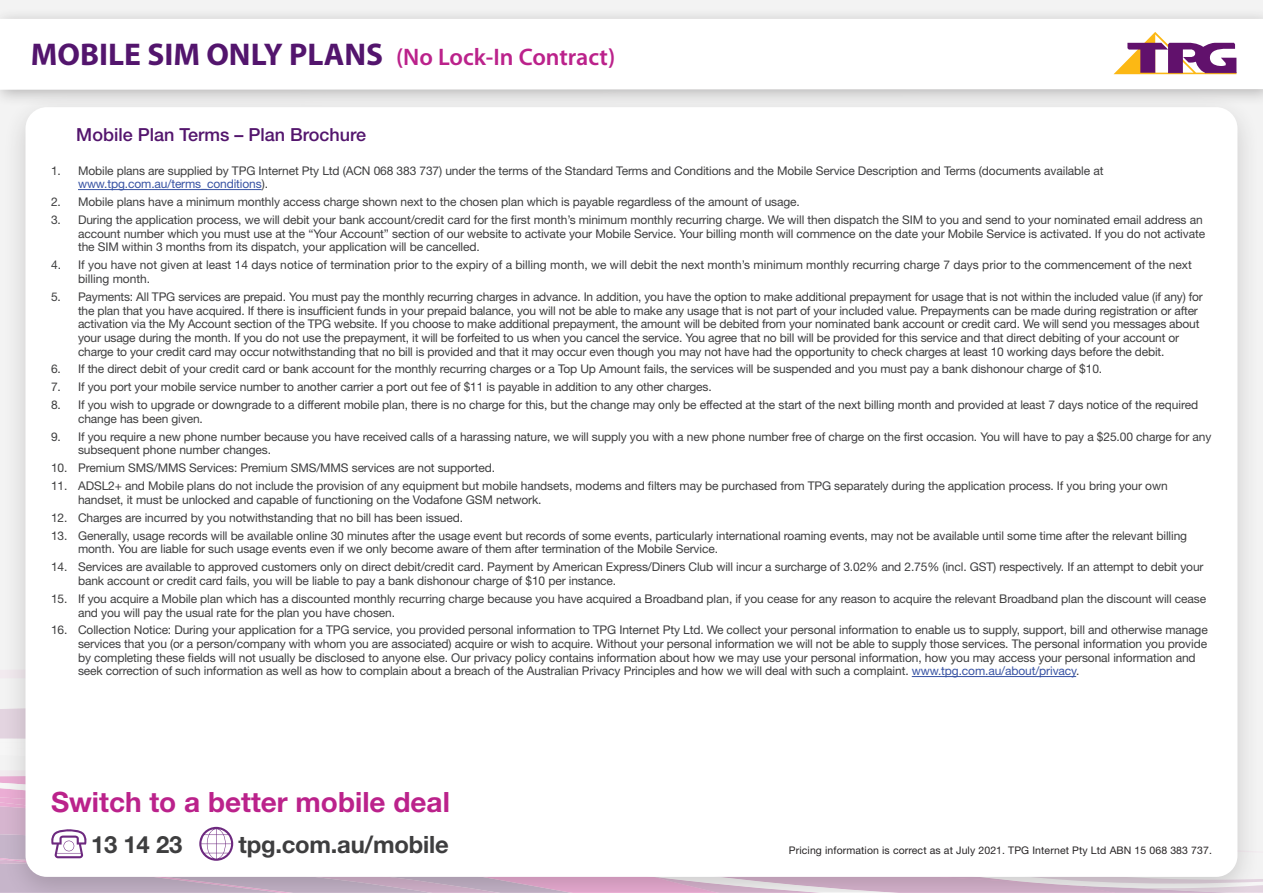
<style>
.page{position:relative;width:1263px;height:893px;background:#fff}
.page>*{position:absolute;margin:0;border:0;box-sizing:border-box;transform-origin:0 0}
.t1{font:700 28.05px "Helvetica Neue LT Std";color:#bb228b}
.t2{font:600 24px "Myriad Pro";color:#bb228b}
.t3{font:700 23.85px "Helvetica Neue LT Std";letter-spacing:-.01em;color:#3e3e3f}
.t4{font:500 18px "Helvetica Neue LT Std";color:#53156d}
.t5{font:12px/13.6px "Helvetica Neue LT Std";letter-spacing:-.01em;color:#3e3e3f}
.t6{font:10.5px "Helvetica Neue LT Std";letter-spacing:.01em;color:#282526}
.s1{font-weight:700;font-size:31.5px;color:#53156d}
.s2{color:#3853a3}
</style>
<div class="page">
<div style="left:2px;top:92px;width:1259px;height:801px;background:#231f20;opacity:.2"></div>
<div style="left:26px;top:107px;width:1211px;height:770px;background:#fff;border-radius:21px"></div>
<div style="left:0;top:8px;width:1263px;height:99px;background:#231f20;opacity:.3"></div>
<svg style="left:0;top:19px;width:1263px;height:71px"></svg>
<svg style="left:1113px;top:32px;width:123px;height:42px"></svg>
<hr style="left:78px;top:189px;width:184px;height:1px;background:#3853a3">
<hr style="left:912px;top:676px;width:164px;height:1px;background:#3853a3">
<svg style="left:0;top:743px;width:1263px;height:150px"></svg>
<p class="t2" style="left:31px;top:41px;width:586px"><span class="s1">MOBILE SIM ONLY PLANS</span> (No Lock-In Contract)</p>
<p class="t4" style="left:76px;top:124px;width:291px">Mobile Plan Terms – Plan Brochure</p>
<p class="t5" style="left:78px;top:163px;width:1027px;text-indent:-27px">1. Mobile plans are supplied by TPG Internet Pty Ltd (ACN 068 383 737) under the terms of the Standard Terms and Conditions and the Mobile Service Description and Terms (documents available at <span class="s2">www.tpg.com.au/terms_conditions</span>).</p>
<p class="t5" style="left:51px;top:195px;width:750px">2. Mobile plans have a minimum monthly access charge shown next to the chosen plan which is payable regardless of the amount of usage.</p>
<p class="t5" style="left:78px;top:213px;width:1129px;text-indent:-27px">3. During the application process, we will debit your bank account/credit card for the first month’s minimum monthly recurring charge. We will then dispatch the SIM to you and send to your nominated email address an account number which you must use at the “Your Account” section of our website to activate your Mobile Service. Your billing month will commence on the date your Mobile Service is activated. If you do not activate the SIM within 3 months from its dispatch, your application will be cancelled.</p>
<p class="t5" style="left:78px;top:258px;width:1115px;text-indent:-27px">4. If you have not given at least 14 days notice of termination prior to the expiry of a billing month, we will debit the next month’s minimum monthly recurring charge 7 days prior to the commencement of the next billing month.</p>
<p class="t5" style="left:78px;top:290px;width:1126px;text-indent:-27px">5. Payments: All TPG services are prepaid. You must pay the monthly recurring charges in advance. In addition, you have the option to make additional prepayment for usage that is not within the included value (if any) for the plan that you have acquired. If there is insufficient funds in your prepaid balance, you will not be able to make any usage that is not part of your included value. Prepayments can be made during registration or after activation via the My Account section of the TPG website. If you choose to make additional prepayment, the amount will be debited from your nominated bank account or credit card. We will send you messages about your usage during the month. If you do not use the prepayment, it will be forfeited to us when you cancel the service. You agree that no bill will be provided for this service and that direct debiting of your account or charge to your credit card may occur notwithstanding that no bill is provided and that it may occur even though you may not have had the opportunity to check charges at least 10 working days before the debit.</p>
<p class="t5" style="left:51px;top:362px;width:1053px">6. If the direct debit of your credit card or bank account for the monthly recurring charges or a Top Up Amount fails, the services will be suspended and you must pay a bank dishonour charge of $10.</p>
<p class="t5" style="left:51px;top:380px;width:662px">7. If you port your mobile service number to another carrier a port out fee of $11 is payable in addition to any other charges.</p>
<p class="t5" style="left:78px;top:398px;width:1122px;text-indent:-27px">8. If you wish to upgrade or downgrade to a different mobile plan, there is no charge for this, but the change may only be effected at the start of the next billing month and provided at least 7 days notice of the required change has been given.</p>
<p class="t5" style="left:78px;top:430px;width:1135px;text-indent:-27px">9. If you require a new phone number because you have received calls of a harassing nature, we will supply you with a new phone number free of charge on the first occasion. You will have to pay a $25.00 charge for any subsequent phone number changes.</p>
<p class="t5" style="left:51px;top:461px;width:446px">10. Premium SMS/MMS Services: Premium SMS/MMS services are not supported.</p>
<p class="t5" style="left:78px;top:479px;width:1091px;text-indent:-27px">11. ADSL2+ and Mobile plans do not include the provision of any equipment but mobile handsets, modems and filters may be purchased from TPG separately during the application process. If you bring your own handset, it must be unlocked and capable of functioning on the Vodafone GSM network.</p>
<p class="t5" style="left:51px;top:511px;width:414px">12. Charges are incurred by you notwithstanding that no bill has been issued.</p>
<p class="t5" style="left:78px;top:528px;width:1110px;text-indent:-27px">13. Generally, usage records will be available online 30 minutes after the usage event but records of some events, particularly international roaming events, may not be available until some time after the relevant billing month. You are liable for such usage events even if we only become aware of them after termination of the Mobile Service.</p>
<p class="t5" style="left:78px;top:560px;width:1127px;text-indent:-27px">14. Services are available to approved customers only on direct debit/credit card. Payment by American Express/Diners Club will incur a surcharge of 3.02% and 2.75% (incl. GST) respectively. If an attempt to debit your bank account or credit card fails, you will be liable to pay a bank dishonour charge of $10 per instance.</p>
<p class="t5" style="left:78px;top:592px;width:1130px;text-indent:-27px">15. If you acquire a Mobile plan which has a discounted monthly recurring charge because you have acquired a Broadband plan, if you cease for any reason to acquire the relevant Broadband plan the discount will cease and you will pay the usual rate for the plan you have chosen.</p>
<p class="t5" style="left:78px;top:623px;width:1131px;text-indent:-27px">16. Collection Notice: During your application for a TPG service, you provided personal information to TPG Internet Pty Ltd. We collect your personal information to enable us to supply, support, bill and otherwise manage services that you (or a person/company with whom you are associated) acquire or wish to acquire. Without your personal information we will not be able to supply those services. The personal information you provide by completing these fields will not usually be disclosed to anyone else. Our privacy policy contains information about how we may use your personal information, how you may access your personal information and seek correction of such information as well as how to complain about a breach of the Australian Privacy Principles and how we will deal with such a complaint. <span class="s2">www.tpg.com.au/about/privacy</span>.</p>
<p class="t1" style="left:51px;top:785px;width:400px">Switch to a better mobile deal</p>
<p class="t3" style="left:91px;top:830px;width:93px">13 14 23</p>
<p class="t3" style="left:239px;top:830px;width:212px">tpg.com.au/mobile</p>
<p class="t6" style="left:789px;top:843px;width:425px">Pricing information is correct as at July 2021. TPG Internet Pty Ltd ABN 15 068 383 737.</p>
</div>
